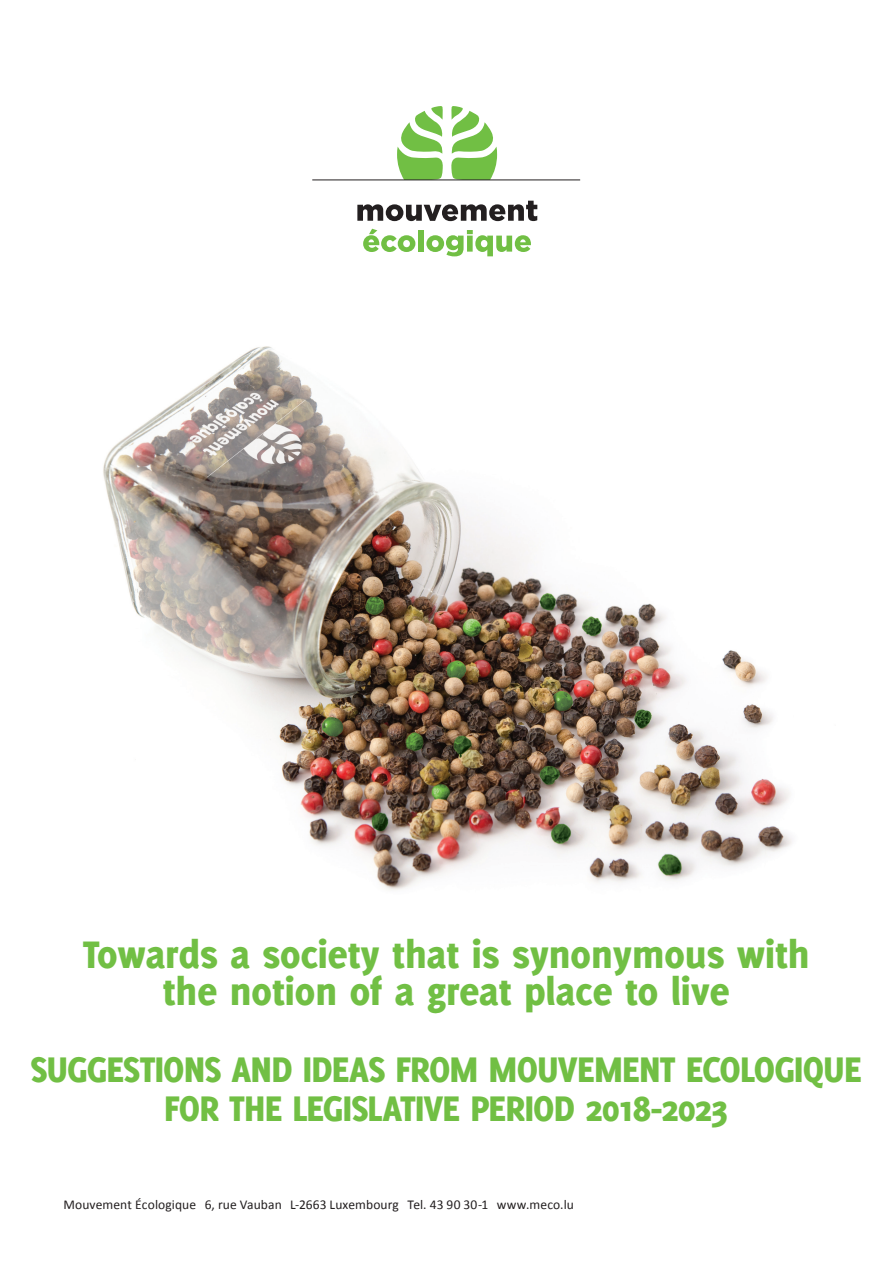
<style>
.page{position:relative;width:893px;height:1263px;background:#fff}
.page>*{position:absolute;margin:0;border:0;box-sizing:border-box;transform-origin:0 0}
.t1{font:800 42px/37.5px "Delicious";color:#71bf44;text-align:center}
.t2{font:800 39px/39px "Delicious";letter-spacing:-.02em;color:#71bf44;text-align:center}
.t3{font:13.5px "Calibri";letter-spacing:.01em;color:#231f20}
</style>
<div class="page">
<img style="left:103px;top:346px;width:689px;height:544px">
<svg style="left:397px;top:106px;width:47px;height:74px"></svg>
<svg style="left:450px;top:106px;width:47px;height:74px"></svg>
<hr style="left:312px;top:180px;width:268px;height:1px;background:#231f20">
<svg style="left:357px;top:201px;width:180px;height:20px"></svg>
<svg style="left:363px;top:229px;width:52px;height:23px"></svg>
<div style="left:418px;top:230px;width:6px;height:22px;background:#71bf44"></div>
<svg style="left:426px;top:230px;width:105px;height:26px"></svg>
<p class="t1" style="left:83px;top:935px;width:728px">Towards a society that is synonymous with the notion of a great place to live</p>
<p class="t2" style="left:31px;top:1049px;width:833px">SUGGESTIONS AND IDEAS FROM MOUVEMENT ECOLOGIQUE<br>FOR THE LEGISLATIVE PERIOD 2018-2023</p>
<p class="t3" style="left:64px;top:1196px;width:512px">Mouvement écologique 6, rue Vauban L-2663 Luxembourg Tel. 43 90 30-1 www.meco.lu</p>
</div>
